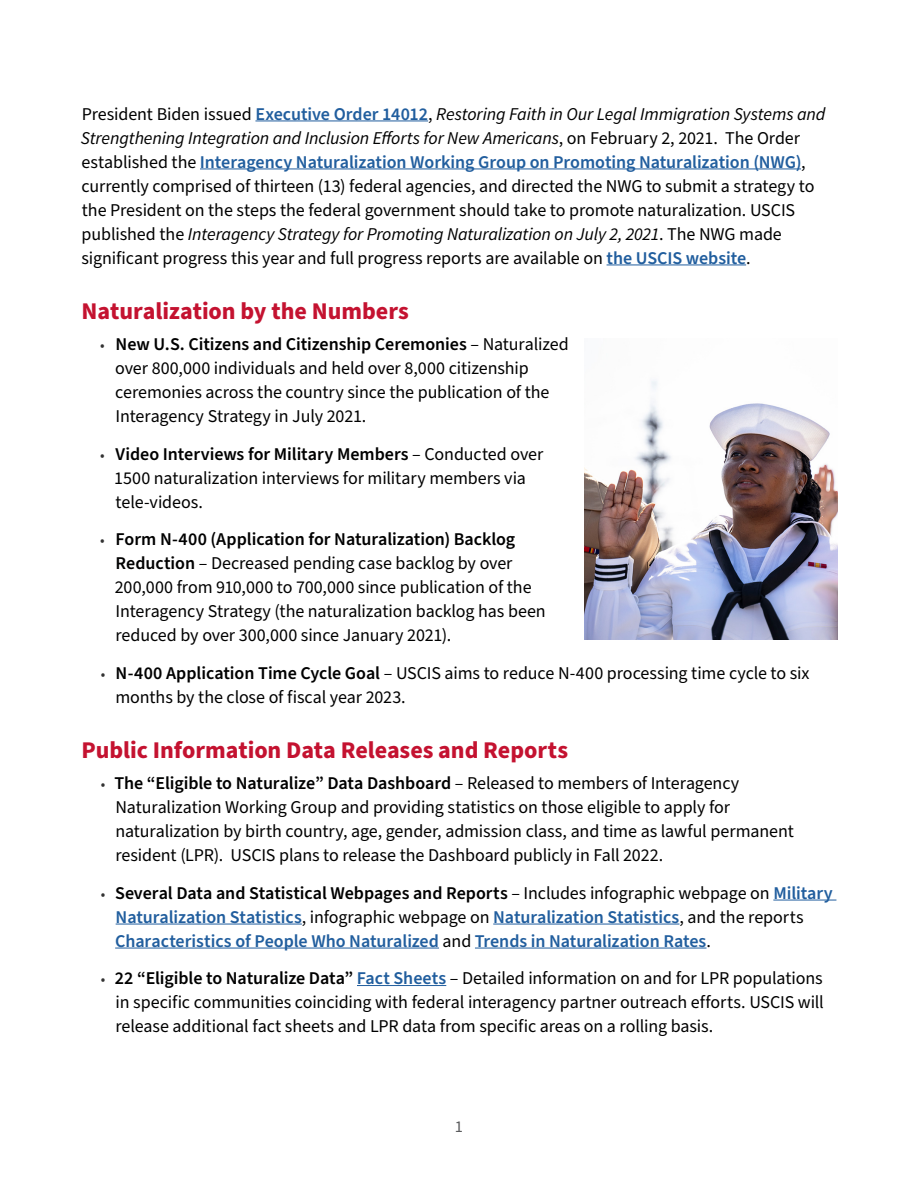
<style>
.page{position:relative;width:918px;height:1188px;background:#fff}
.page>*{position:absolute;margin:0;border:0;box-sizing:border-box;transform-origin:0 0}
.Header_2{font:700 24px "Source Sans Pro";color:#c41230}
.t1{font:18px/24px "Source Sans Pro";letter-spacing:-.005em;color:#000101}
.t2{font:600 18px/24px "Source Sans Pro";letter-spacing:-.005em;color:#215e9e}
.t3{font:16.5px "Source Sans Pro";color:#5a5b5d}
.s1{font-weight:600;color:#215e9e}
.s2{font-style:italic}
.s3{font-size:15px;color:#333}
.s4{font-weight:600}
.s5{font-weight:400;font-size:15px;color:#333}
.s6{color:#000101}
.s7{font-weight:400;color:#000101}
</style>
<div class="page">
<hr style="left:255px;top:120px;width:173px;height:1px;background:#215e9e">
<hr style="left:200px;top:168px;width:601px;height:1px;background:#215e9e">
<hr style="left:607px;top:264px;width:139px;height:1px;background:#215e9e">
<hr style="left:773px;top:900px;width:63px;height:1px;background:#215e9e">
<hr style="left:116px;top:924px;width:186px;height:1px;background:#215e9e">
<hr style="left:493px;top:924px;width:186px;height:1px;background:#215e9e">
<hr style="left:115px;top:948px;width:324px;height:1px;background:#215e9e">
<hr style="left:475px;top:948px;width:232px;height:1px;background:#215e9e">
<hr style="left:357px;top:985px;width:89px;height:1px;background:#215e9e">
<img style="left:584px;top:381px;width:253px;height:258px">
<p class="t1" style="left:81px;top:102px;width:746px">President Biden issued <span class="s1">Executive Order 14012</span>, <span class="s2">Restoring Faith in Our Legal Immigration Systems and Strengthening Integration and Inclusion Efforts for New Americans</span>, on February 2, 2021. The Order established the <span class="s1">Interagency Naturalization Working Group on Promoting Naturalization (NWG)</span>, currently comprised of thirteen (13) federal agencies, and directed the NWG to submit a strategy to the President on the steps the federal government should take to promote naturalization. USCIS published the <span class="s2">Interagency Strategy for Promoting Naturalization on July 2, 2021</span>. The NWG made significant progress this year and full progress reports are available on <span class="s1">the USCIS website</span>.</p>
<h2 class="Header_2" style="left:82px;top:295px;width:329px">Naturalization by the Numbers</h2>
<p class="t1" style="left:115px;top:333px;width:455px;text-indent:-15px"><span class="s3">•</span> <span class="s4">New U.S. Citizens and Citizenship Ceremonies</span> – Naturalized over 800,000 individuals and held over 8,000 citizenship ceremonies across the country since the publication of the Interagency Strategy in July 2021.</p>
<p class="t1" style="left:114px;top:442px;width:431px;text-indent:-14px"><span class="s3">•</span> <span class="s4">Video Interviews for Military Members</span> – Conducted over<br>1500 naturalization interviews for military members via tele-videos.</p>
<p class="t1" style="left:115px;top:528px;width:432px;text-indent:-15px"><span class="s3">•</span> <span class="s4">Form N-400 (Application for Naturalization) Backlog Reduction</span> – Decreased pending case backlog by over 200,000 from 910,000 to 700,000 since publication of the Interagency Strategy (the naturalization backlog has been reduced by over 300,000 since January 2021).</p>
<p class="t1" style="left:115px;top:661px;width:696px;text-indent:-15px"><span class="s3">•</span> <span class="s4">N-400 Application Time Cycle Goal</span> – USCIS aims to reduce N-400 processing time cycle to six months by the close of fiscal year 2023.</p>
<h2 class="Header_2" style="left:82px;top:734px;width:488px">Public Information Data Releases and Reports</h2>
<p class="t1" style="left:115px;top:772px;width:680px;text-indent:-15px"><span class="s3">•</span> <span class="s4">The “Eligible to Naturalize” Data Dashboard</span> – Released to members of Interagency Naturalization Working Group and providing statistics on those eligible to apply for naturalization by birth country, age, gender, admission class, and time as lawful permanent resident (LPR). USCIS plans to release the Dashboard publicly in Fall 2022.</p>
<p class="t2" style="left:115px;top:881px;width:719px;text-indent:-14px"><span class="s5">•</span> <span class="s6">Several Data and Statistical Webpages and Reports</span> <span class="s7">– Includes infographic webpage on</span> Military<br>Naturalization Statistics<span class="s7">, infographic webpage on</span> Naturalization Statistics<span class="s7">, and the reports<br></span>Characteristics of People Who Naturalized <span class="s7">and</span> Trends in Naturalization Rates<span class="s7">.</span></p>
<p class="t1" style="left:115px;top:967px;width:710px;text-align:justify;text-indent:-15px"><span class="s3">•</span> <span class="s4">22 “Eligible to Naturalize Data”</span> <span class="s1">Fact Sheets</span> – Detailed information on and for LPR populations in specific communities coinciding with federal interagency partner outreach efforts. USCIS will release additional fact sheets and LPR data from specific areas on a rolling basis.</p>
<p class="t3" style="left:455px;top:1116px;width:10px">1</p>
</div>
